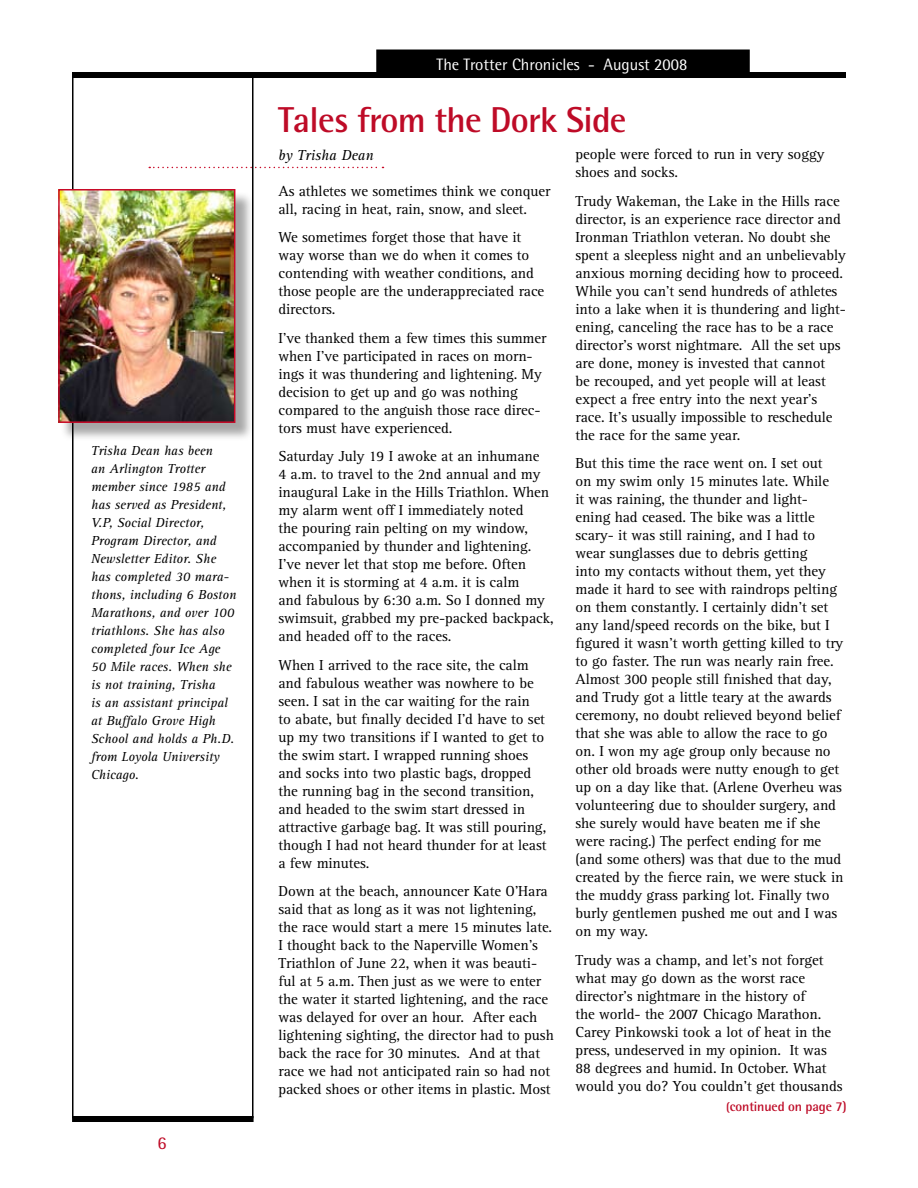
<style>
.page{position:relative;width:918px;height:1188px;background:#fff}
.page>*{position:absolute;margin:0;border:0;box-sizing:border-box;transform-origin:0 0}
.t1{font:700 36px "Rotis Semi Sans";letter-spacing:-.02em;color:#be0b27}
.t2{font:18px "Rotis Semi Sans";color:#be0b27}
.t3{font:16.5px "Rotis Semi Sans";color:#fff}
.t4{font:15px/18px "Rotis Serif";letter-spacing:-.005em;color:#000}
.t5{font:italic 15px "Rotis Serif";color:#000}
.t6{font:italic 13.5px/18px "Rotis Serif";color:#000}
.t7{font:700 13.5px "Rotis Semi Sans";letter-spacing:-.01em;color:#be0b27}
.s1{font-size:12px}
</style>
<div class="page">
<div style="left:377px;top:50px;width:372px;height:24px;background:#000"></div>
<div style="left:72px;top:75px;width:182px;height:1043px;border:2px solid #000"></div>
<div style="left:72px;top:1116px;width:182px;height:6px;background:#000"></div>
<div style="left:72px;top:72px;width:774px;height:6px;background:#000"></div>
<div style="left:60px;top:191px;width:200px;height:257px;background:#000;opacity:.35"></div>
<img style="left:61px;top:192px;width:171px;height:228px">
<div style="left:58px;top:189px;width:177px;height:234px;border:2px solid #c80a28"></div>
<svg style="left:149px;top:167px;width:234px;height:1px"></svg>
<p class="t6" style="left:91px;top:442px;width:147px">Trisha Dean has been<br>an Arlington Trotter member since 1985 and has served as President,<br>V.P, Social Director,<br>Program Director, and<br>Newsletter Editor. She has completed 30 mara&shy;thons, including 6 Boston<br>Marathons, and over 100 triathlons. She has also completed four Ice Age<br>50 Mile races. When she is not training, Trisha<br>is an assistant principal at Buffalo Grove High<br>School and holds a Ph.D. from Loyola University<br>Chicago.</p>
<p class="t2" style="left:158px;top:1132px;width:11px">6</p>
<p class="t3" style="left:437px;top:54px;width:252px">The Trotter Chronicles - August 2008</p>
<h1 class="t1" style="left:278px;top:98px;width:350px">Tales from the Dork Side</h1>
<p class="t5" style="left:278px;top:146px;width:96px">by Trisha Dean</p>
<p class="t4" style="left:278px;top:182px;width:274px">As athletes we sometimes think we conquer all, racing in heat, rain, snow, and sleet.</p>
<p class="t4" style="left:278px;top:229px;width:267px">We sometimes forget those that have it way worse than we do when it comes to contending with weather conditions, and those people are the underappreciated race directors.</p>
<p class="t4" style="left:278px;top:329px;width:269px">I’ve thanked them a few times this summer when I’ve participated in races on morn&shy;ings it was thundering and lightening. My decision to get up and go was nothing compared to the anguish those race direc&shy;tors must have experienced.</p>
<p class="t4" style="left:278px;top:448px;width:277px">Saturday July 19 I awoke at an inhumane<br>4 a.m. to travel to the 2nd annual and my inaugural Lake in the Hills Triathlon. When my alarm went off I immediately noted<br>the pouring rain pelting on my window, accompanied by thunder and lightening.<br>I’ve never let that stop me before. Often when it is storming at 4 a.m. it is calm<br>and fabulous by 6:30 a.m. So I donned my swimsuit, grabbed my pre-packed backpack, and headed off to the races.</p>
<p class="t4" style="left:278px;top:656px;width:270px">When I arrived to the race site, the calm and fabulous weather was nowhere to be seen. I sat in the car waiting for the rain<br>to abate, but finally decided I’d have to set up my two transitions if I wanted to get to the swim start. I wrapped running shoes and socks into two plastic bags, dropped the running bag in the second transition, and headed to the swim start dressed in attractive garbage bag. It was still pouring, though I had not heard thunder for at least a few minutes.</p>
<p class="t4" style="left:278px;top:883px;width:277px">Down at the beach, announcer Kate O’Hara said that as long as it was not lightening, the race would start a mere 15 minutes late.<br>I thought back to the Naperville Women’s Triathlon of June 22, when it was beauti&shy;ful at 5 a.m. Then just as we were to enter the water it started lightening, and the race was delayed for over an hour. After each lightening sighting, the director had to push back the race for 30 minutes. And at that race we had not anticipated rain so had not packed shoes or other items in plastic. Most</p>
<p class="t4" style="left:575px;top:146px;width:251px">people were forced to run in very soggy shoes and socks.</p>
<p class="t4" style="left:575px;top:192px;width:272px">Trudy Wakeman, the Lake in the Hills race director, is an experience race director and Ironman Triathlon veteran. No doubt she spent a sleepless night and an unbelievably anxious morning deciding how to proceed.<br>While you can’t send hundreds of athletes into a lake when it is thundering and light&shy;ening, canceling the race has to be a race director’s worst nightmare. All the set ups are done, money is invested that cannot<br>be recouped, and yet people will at least expect a free entry into the next year’s race. It’s usually impossible to reschedule the race for the same year.</p>
<p class="t4" style="left:575px;top:455px;width:270px">But this time the race went on. I set out<br>on my swim only 15 minutes late. While<br>it was raining, the thunder and light&shy;ening had ceased. The bike was a little scary- it was still raining, and I had to wear sunglasses due to debris getting<br>into my contacts without them, yet they made it hard to see with raindrops pelting on them constantly. I certainly didn’t set any land/speed records on the bike, but I figured it wasn’t worth getting killed to try to go faster. The run was nearly rain free.<br>Almost 300 people still finished that day, and Trudy got a little teary at the awards ceremony, no doubt relieved beyond belief that she was able to allow the race to go on. I won my age group only because no other old broads were nutty enough to get up on a day like that. (Arlene Overheu was volunteering due to shoulder surgery, and she surely would have beaten me if she were racing.) The perfect ending for me (and some others) was that due to the mud created by the fierce rain, we were stuck in the muddy grass parking lot. Finally two burly gentlemen pushed me out and I was on my way.</p>
<p class="t4" style="left:575px;top:951px;width:269px">Trudy was a champ, and let’s not forget what may go down as the worst race director’s nightmare in the history of<br>the world- the 2007 Chicago Marathon.<br>Carey Pinkowski took a lot of heat in the press, undeserved in my opinion. It was 88 degrees and humid. In October. What would you do? You couldn’t get thousands</p>
<p class="t7" style="left:726px;top:1098px;width:122px"><span class="s1">(</span>continued on page 7)</p>
</div>
